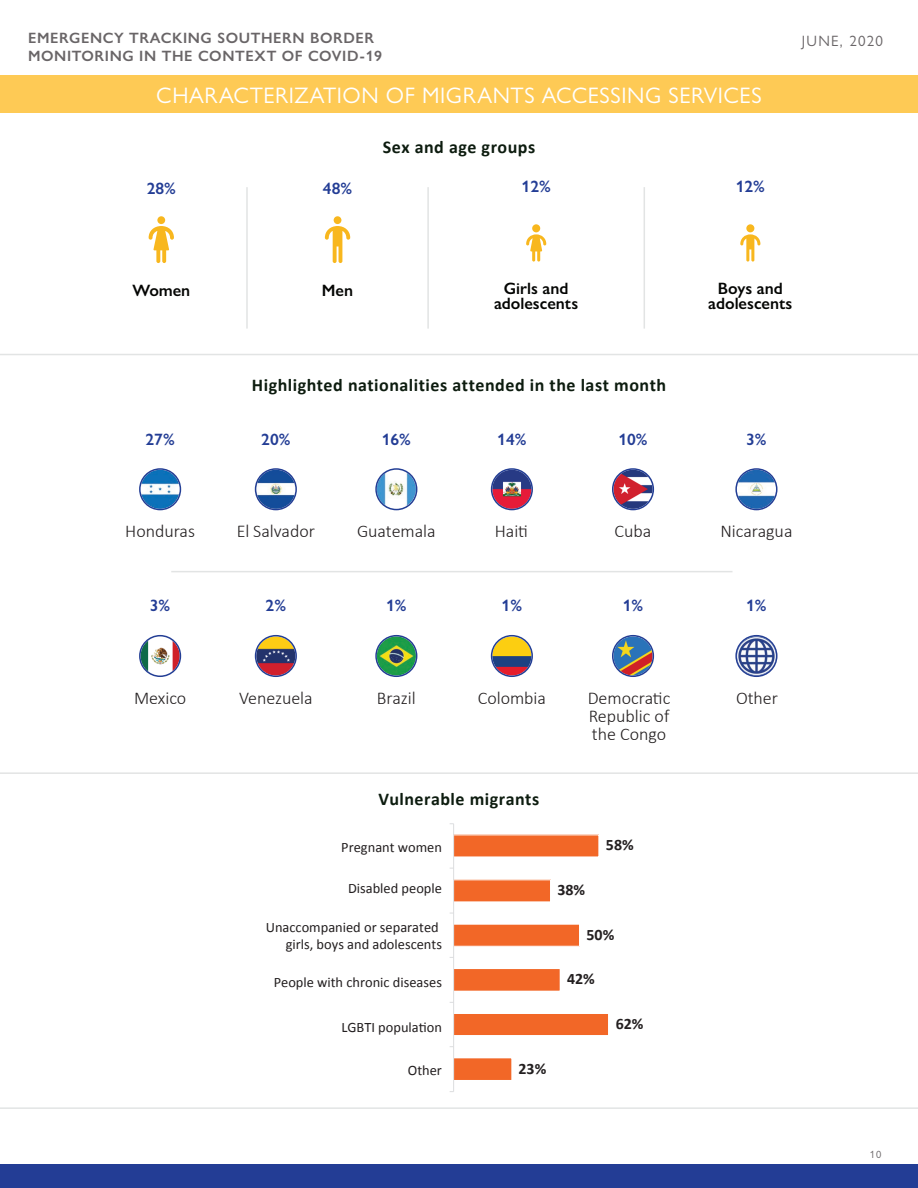
<style>
.page{position:relative;width:918px;height:1188px;background:#fff}
.page>*{position:absolute;margin:0;border:0;box-sizing:border-box;transform-origin:0 0}
.t1{font:22.5px "Gill Sans Nova";letter-spacing:.025em;color:#fff}
.t2{font:300 18px/18px "Calibri";color:#231f20;text-align:justify}
.t3{font:700 18px "Calibri";letter-spacing:.03em;color:#0d1c0f}
.t4{font:600 16.5px/15px "Gill Sans Nova";color:#040503;text-align:center}
.t5{font:600 16.5px "Gill Sans Nova";color:#233d95}
.t6{font:700 15.9px "Calibri";color:#231f20}
.t7{font:600 15px/18px "Gill Sans Nova";letter-spacing:.04em;color:#696567}
.t8{font:15px "Gill Sans Nova";letter-spacing:.08em;color:#696567}
.t9{font:14.4px/17.2px "Calibri";color:#231f20;text-align:right}
.t10{font:10.5px "Gill Sans Nova";color:#696567}
</style>
<div class="page">
<div style="left:0;top:1164px;width:918px;height:24px;background:#233d95"></div>
<hr style="left:0;top:1107px;width:918px;height:2px;background:#e2e4e4">
<div style="left:0;top:76px;width:918px;height:37px;background:#feca55"></div>
<hr style="left:246px;top:187px;width:2px;height:142px;background:#e2e4e4">
<hr style="left:427px;top:187px;width:2px;height:142px;background:#e2e4e4">
<hr style="left:644px;top:187px;width:1px;height:142px;background:#e2e4e4">
<svg style="left:526px;top:234px;width:20px;height:28px"></svg>
<div style="left:532px;top:224px;width:8px;height:8px;background:#f8b71e;border-radius:50%"></div>
<svg style="left:740px;top:234px;width:20px;height:28px"></svg>
<div style="left:746px;top:224px;width:8px;height:8px;background:#f8b71e;border-radius:50%"></div>
<svg style="left:149px;top:226px;width:25px;height:37px"></svg>
<div style="left:157px;top:216px;width:8px;height:8px;background:#f8b71e;border-radius:50%"></div>
<svg style="left:325px;top:226px;width:25px;height:37px"></svg>
<div style="left:334px;top:216px;width:7px;height:8px;background:#f8b71e;border-radius:50%"></div>
<hr style="left:0;top:354px;width:918px;height:1px;background:#e2e4e4">
<hr style="left:0;top:772px;width:918px;height:2px;background:#e2e4e4">
<hr style="left:171px;top:571px;width:562px;height:1px;background:#e2e4e4">
<div style="left:453px;top:1058px;width:59px;height:23px;background:#f26727"></div>
<div style="left:453px;top:1057px;width:59px;height:24px;border:1px solid #fff"></div>
<div style="left:453px;top:1013px;width:156px;height:23px;background:#f26727"></div>
<div style="left:453px;top:1013px;width:156px;height:23px;border:1px solid #fff"></div>
<div style="left:453px;top:968px;width:107px;height:23px;background:#f26727"></div>
<div style="left:453px;top:968px;width:108px;height:24px;border:1px solid #fff"></div>
<div style="left:453px;top:924px;width:127px;height:22px;background:#f26727"></div>
<div style="left:453px;top:924px;width:127px;height:23px;border:1px solid #fff"></div>
<div style="left:453px;top:880px;width:98px;height:22px;background:#f26727"></div>
<div style="left:453px;top:879px;width:98px;height:24px;border:1px solid #fff"></div>
<div style="left:453px;top:835px;width:146px;height:22px;background:#f26727"></div>
<div style="left:453px;top:834px;width:146px;height:24px;border:1px solid #fff"></div>
<hr style="left:453px;top:824px;width:1px;height:268px;background:#dcdddf">
<img style="left:141px;top:470px;width:39px;height:39px;border-radius:20px">
<div style="left:139px;top:468px;width:42px;height:42px;border:2px solid #233e95;border-radius:50%"></div>
<img style="left:141px;top:636px;width:39px;height:40px;border-radius:20px">
<div style="left:139px;top:635px;width:42px;height:42px;border:2px solid #233e95;border-radius:50%"></div>
<img style="left:256px;top:470px;width:39px;height:39px;border-radius:19px">
<div style="left:255px;top:468px;width:42px;height:42px;border:2px solid #233e95;border-radius:50%"></div>
<img style="left:256px;top:636px;width:39px;height:40px;border-radius:20px">
<div style="left:255px;top:635px;width:42px;height:42px;border:2px solid #233e95;border-radius:50%"></div>
<img style="left:377px;top:636px;width:39px;height:40px;border-radius:19px">
<div style="left:375px;top:635px;width:42px;height:42px;border:2px solid #233e95;border-radius:50%"></div>
<img style="left:377px;top:470px;width:39px;height:39px;border-radius:20px">
<div style="left:375px;top:468px;width:42px;height:42px;border:2px solid #233e95;border-radius:50%"></div>
<img style="left:492px;top:636px;width:39px;height:40px;border-radius:20px">
<div style="left:491px;top:635px;width:42px;height:42px;border:2px solid #233e95;border-radius:50%"></div>
<img style="left:492px;top:470px;width:39px;height:39px;border-radius:20px">
<div style="left:491px;top:468px;width:42px;height:42px;border:2px solid #233e95;border-radius:50%"></div>
<img style="left:613px;top:636px;width:40px;height:40px;border-radius:20px">
<div style="left:612px;top:635px;width:42px;height:42px;border:2px solid #233e95;border-radius:50%"></div>
<img style="left:613px;top:470px;width:40px;height:39px;border-radius:20px">
<div style="left:612px;top:468px;width:42px;height:42px;border:2px solid #233e95;border-radius:50%"></div>
<img style="left:737px;top:636px;width:39px;height:40px;border-radius:20px">
<div style="left:735px;top:635px;width:43px;height:42px;border:2px solid #233e95;border-radius:50%"></div>
<img style="left:737px;top:470px;width:39px;height:39px;border-radius:20px">
<div style="left:735px;top:468px;width:43px;height:42px;border:2px solid #233e95;border-radius:50%"></div>
<p class="t7" style="left:28px;top:28px;width:356px">EMERGENCY TRACKING SOUTHERN BORDER<br>MONITORING IN THE CONTEXT OF COVID-19</p>
<p class="t8" style="left:802px;top:32px;width:83px">JUNE, 2020</p>
<h1 class="t1" style="left:156px;top:81px;width:607px">CHARACTERIZATION OF MIGRANTS ACCESSING SERVICES</h1>
<p class="t3" style="left:383px;top:134px;width:154px">Sex and age groups</p>
<p class="t5" style="left:147px;top:178px;width:31px">28%</p>
<p class="t5" style="left:323px;top:178px;width:31px">48%</p>
<p class="t5" style="left:522px;top:177px;width:31px">12%</p>
<p class="t5" style="left:736px;top:177px;width:31px">12%</p>
<p class="t4" style="left:133px;top:282px;width:59px">Women</p>
<p class="t4" style="left:322px;top:282px;width:33px">Men</p>
<p class="t4" style="left:494px;top:281px;width:86px">Girls and adolescents</p>
<p class="t4" style="left:708px;top:281px;width:86px">Boys and adolescents</p>
<p class="t3" style="left:252px;top:372px;width:416px">Highlighted nationalities attended in the last month</p>
<p class="t5" style="left:146px;top:429px;width:31px">27%</p>
<p class="t5" style="left:261px;top:429px;width:31px">20%</p>
<p class="t5" style="left:382px;top:429px;width:31px">16%</p>
<p class="t5" style="left:497px;top:429px;width:31px">14%</p>
<p class="t5" style="left:618px;top:429px;width:31px">10%</p>
<p class="t5" style="left:746px;top:429px;width:22px">3%</p>
<p class="t2" style="left:125px;top:522px;width:71px">Honduras</p>
<p class="t2" style="left:237px;top:522px;width:80px">El Salvador</p>
<p class="t2" style="left:357px;top:522px;width:80px">Guatemala</p>
<p class="t2" style="left:495px;top:522px;width:35px">Haiti</p>
<p class="t2" style="left:615px;top:522px;width:38px">Cuba</p>
<p class="t2" style="left:720px;top:522px;width:74px">Nicaragua</p>
<p class="t5" style="left:150px;top:596px;width:22px">3%</p>
<p class="t5" style="left:266px;top:596px;width:22px">2%</p>
<p class="t5" style="left:386px;top:596px;width:22px">1%</p>
<p class="t5" style="left:502px;top:596px;width:22px">1%</p>
<p class="t5" style="left:623px;top:596px;width:22px">1%</p>
<p class="t5" style="left:746px;top:596px;width:22px">1%</p>
<p class="t2" style="left:134px;top:689px;width:54px">Mexico</p>
<p class="t2" style="left:239px;top:689px;width:75px">Venezuela</p>
<p class="t2" style="left:377px;top:689px;width:41px">Brazil</p>
<p class="t2" style="left:478px;top:689px;width:70px">Colombia</p>
<p class="t2" style="left:588px;top:689px;width:84px">Democratic Republic of the Congo</p>
<p class="t2" style="left:736px;top:689px;width:43px">Other</p>
<p class="t3" style="left:379px;top:786px;width:162px">Vulnerable migrants</p>
<p class="t9" style="left:341px;top:838px;width:102px">Pregnant women</p>
<p class="t6" style="left:606px;top:834px;width:29px">58%</p>
<p class="t9" style="left:348px;top:879px;width:95px">Disabled people</p>
<p class="t6" style="left:557px;top:878px;width:29px">38%</p>
<p class="t9" style="left:266px;top:918px;width:178px">Unaccompanied or separated girls, boys and adolescents</p>
<p class="t6" style="left:587px;top:923px;width:29px">50%</p>
<p class="t9" style="left:274px;top:973px;width:170px">People with chronic diseases</p>
<p class="t6" style="left:567px;top:968px;width:29px">42%</p>
<p class="t9" style="left:341px;top:1019px;width:102px">LGBTI population</p>
<p class="t6" style="left:616px;top:1012px;width:29px">62%</p>
<p class="t9" style="left:408px;top:1061px;width:36px">Other</p>
<p class="t6" style="left:519px;top:1057px;width:29px">23%</p>
<p class="t10" style="left:870px;top:1148px;width:13px">10</p>
</div>
